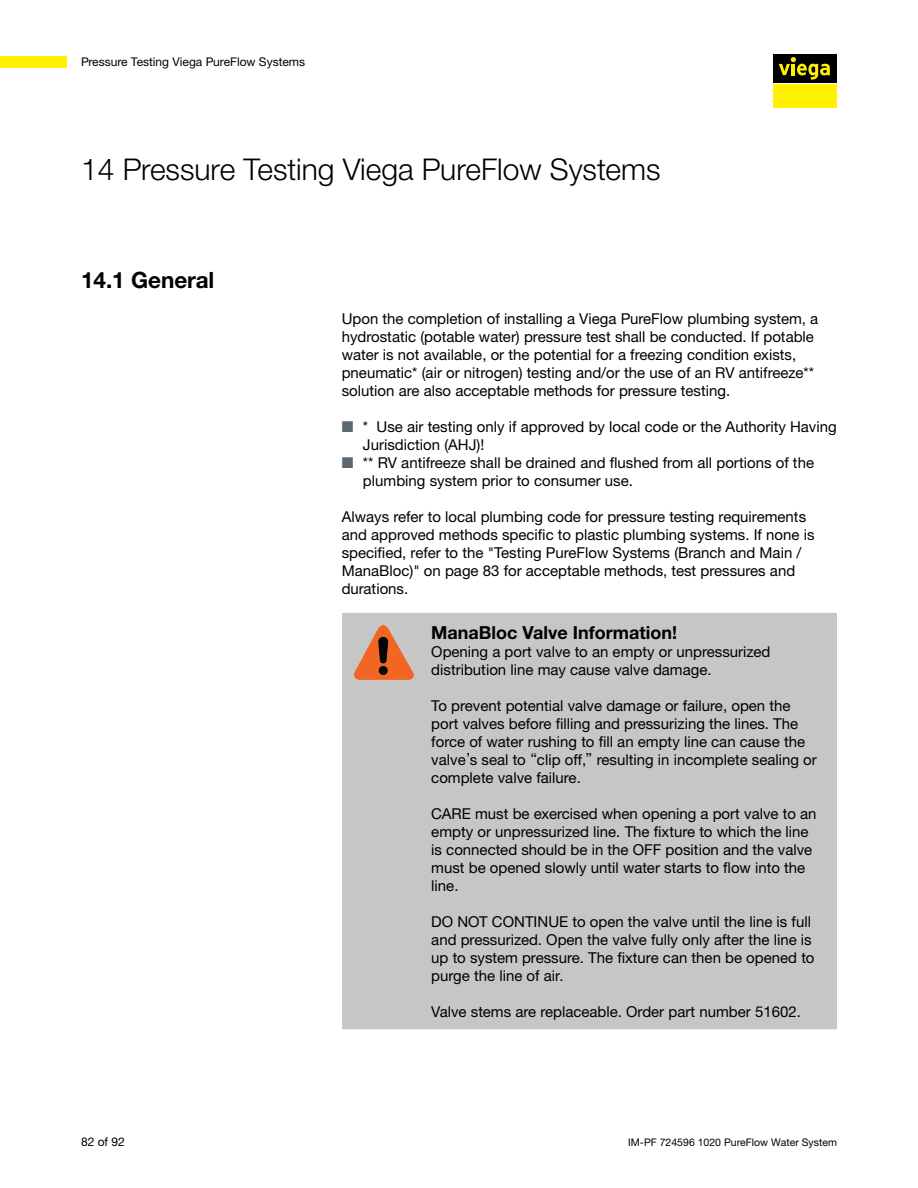
<style>
.page{position:relative;width:918px;height:1188px;background:#fff}
.page>*{position:absolute;margin:0;border:0;box-sizing:border-box;transform-origin:0 0}
.t1{font:30px "M Ying Hei PR Cfor Viega W3";color:#000}
.t2{font:22.5px "M Ying Hei PR Cfor Viega W7";color:#000}
.t3{font:18px "M Ying Hei PR Cfor Viega W7";color:#000}
.t4{font:15px/18px "M Ying Hei PR Cfor Viega W4";color:#000}
.t5{font:12px "M Ying Hei PR Cfor Viega W4";color:#000}
.t6{font:10.5px "M Ying Hei PR Cfor Viega W4";color:#000}
.s1{color:#5c686e}
</style>
<div class="page">
<div style="left:0;top:56px;width:67px;height:11px;background:#fff101"></div>
<div style="left:773px;top:85px;width:64px;height:23px;background:#fff101"></div>
<div style="left:773px;top:54px;width:64px;height:28px;background:#000"></div>
<svg style="left:779px;top:57px;width:51px;height:23px"></svg>
<div style="left:342px;top:613px;width:495px;height:416px;background:#c6c6c6"></div>
<img style="left:355px;top:626px;width:59px;height:54px">
<p class="t5" style="left:81px;top:54px;width:226px">Pressure Testing Viega PureFlow Systems</p>
<h1 class="t1" style="left:81px;top:151px;width:581px">14 Pressure Testing Viega PureFlow Systems</h1>
<h2 class="t2" style="left:81px;top:266px;width:135px">14.1 General</h2>
<p class="t4" style="left:342px;top:310px;width:478px">Upon the completion of installing a Viega PureFlow plumbing system, a hydrostatic (potable water) pressure test shall be conducted. If potable water is not available, or the potential for a freezing condition exists, pneumatic* (air or nitrogen) testing and/or the use of an RV antifreeze** solution are also acceptable methods for pressure testing.</p>
<p class="t4" style="left:363px;top:418px;width:475px;text-indent:-21px"><span class="s1">■</span> * Use air testing only if approved by local code or the Authority Having<br>Jurisdiction (AHJ)!</p>
<p class="t4" style="left:363px;top:454px;width:453px;text-indent:-21px"><span class="s1">■</span> ** RV antifreeze shall be drained and flushed from all portions of the plumbing system prior to consumer use.</p>
<p class="t4" style="left:342px;top:508px;width:474px">Always refer to local plumbing code for pressure testing requirements and approved methods specific to plastic plumbing systems. If none is specified, refer to the "Testing PureFlow Systems (Branch and Main / ManaBloc)" on page 83 for acceptable methods, test pressures and durations.</p>
<p class="t3" style="left:431px;top:621px;width:247px">ManaBloc Valve Information!</p>
<p class="t4" style="left:431px;top:642px;width:341px">Opening a port valve to an empty or unpressurized distribution line may cause valve damage.</p>
<p class="t4" style="left:431px;top:696px;width:387px">To prevent potential valve damage or failure, open the port valves before filling and pressurizing the lines. The force of water rushing to fill an empty line can cause the valve’s seal to “clip off,” resulting in incomplete sealing or complete valve failure.</p>
<p class="t4" style="left:431px;top:804px;width:387px">CARE must be exercised when opening a port valve to an empty or unpressurized line. The fixture to which the line is connected should be in the OFF position and the valve must be opened slowly until water starts to flow into the line.</p>
<p class="t4" style="left:431px;top:912px;width:385px">DO NOT CONTINUE to open the valve until the line is full and pressurized. Open the valve fully only after the line is up to system pressure. The fixture can then be opened to purge the line of air.</p>
<p class="t4" style="left:431px;top:1002px;width:371px">Valve stems are replaceable. Order part number 51602.</p>
<p class="t5" style="left:81px;top:1135px;width:45px">82 of 92</p>
<p class="t6" style="left:628px;top:1136px;width:210px">IM-PF 724596 1020 PureFlow Water System</p>
</div>
